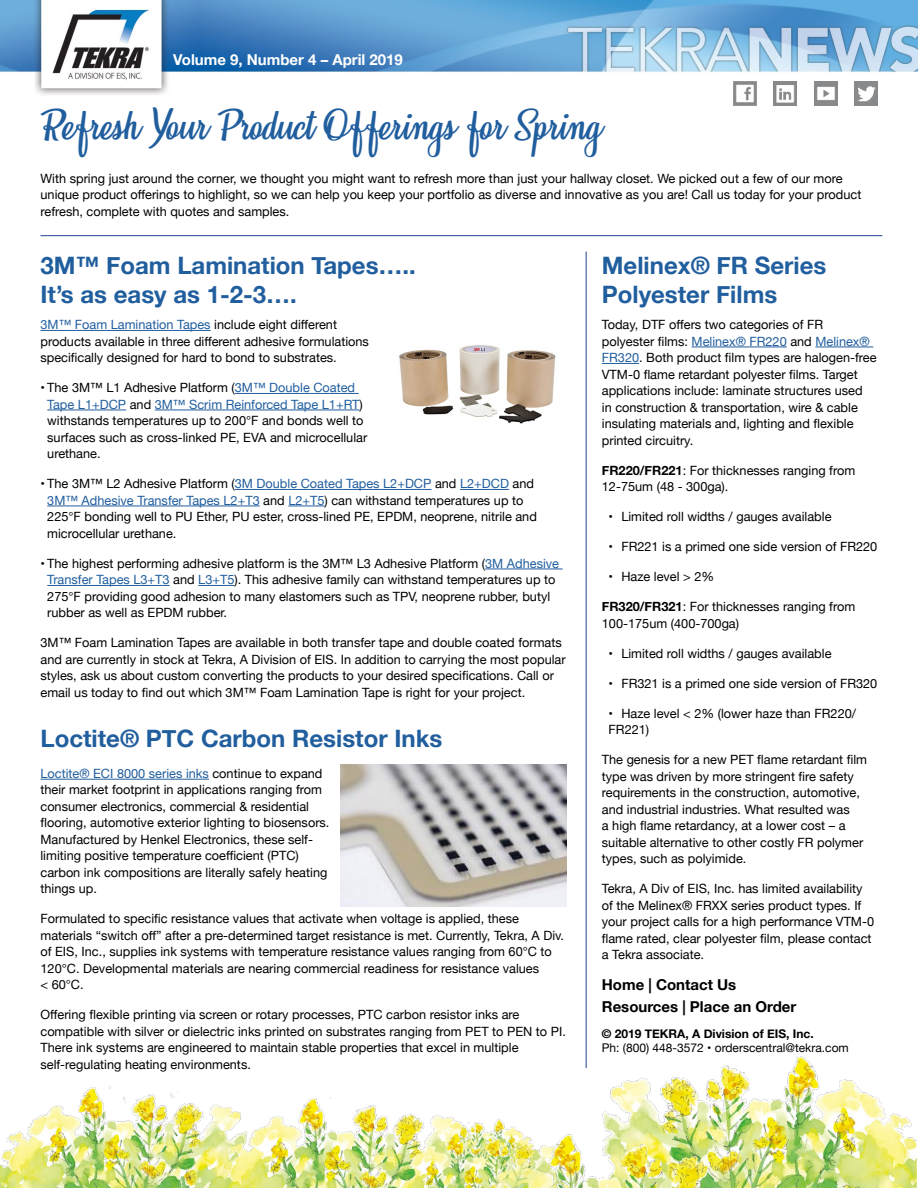
<style>
.page{position:relative;width:918px;height:1188px;background:#fff}
.page>*{position:absolute;margin:0;border:0;box-sizing:border-box;transform-origin:0 0}
.t1{font:36.3px "Honeymoon Personal Use";letter-spacing:-.02em;color:#215e9e}
.t2{font:700 24px/28.8px "Helvetica Neue";color:#215e9e}
.t3{font:700 15px/22.5px "Helvetica Neue";color:#000}
.t4{font:700 15px "Helvetica Neue";color:#fff}
.t5{font:12.75px/16.5px "Helvetica Neue";color:#000101}
.t6{font:700 12px/14.4px "Helvetica Neue";color:#000101}
.s1{color:#215e9e}
.s2{font-weight:700}
.s3{font-weight:400}
.s4{font-weight:400;color:#000}
</style>
<div class="page">
<img style="left:0;top:1086px;width:492px;height:102px">
<img style="left:492px;top:1057px;width:425px;height:131px">
<img style="left:0;top:0;width:918px;height:106px">
<img style="left:733px;top:82px;width:23px;height:24px">
<img style="left:774px;top:82px;width:23px;height:24px">
<img style="left:814px;top:82px;width:23px;height:24px">
<img style="left:855px;top:82px;width:22px;height:24px">
<hr style="left:586px;top:252px;width:1px;height:816px;background:#25408f">
<hr style="left:40px;top:330px;width:171px;height:1px;background:#215e9e">
<hr style="left:235px;top:393px;width:124px;height:1px;background:#215e9e">
<hr style="left:47px;top:410px;width:79px;height:1px;background:#215e9e">
<hr style="left:155px;top:410px;width:205px;height:1px;background:#215e9e">
<hr style="left:235px;top:489px;width:196px;height:1px;background:#215e9e">
<hr style="left:460px;top:489px;width:49px;height:1px;background:#215e9e">
<hr style="left:47px;top:506px;width:213px;height:1px;background:#215e9e">
<hr style="left:288px;top:506px;width:37px;height:1px;background:#215e9e">
<hr style="left:485px;top:569px;width:78px;height:1px;background:#215e9e">
<hr style="left:47px;top:585px;width:123px;height:1px;background:#215e9e">
<hr style="left:198px;top:585px;width:36px;height:1px;background:#215e9e">
<img style="left:399px;top:345px;width:157px;height:79px">
<hr style="left:40px;top:779px;width:169px;height:1px;background:#215e9e">
<img style="left:341px;top:764px;width:226px;height:143px">
<hr style="left:692px;top:347px;width:95px;height:1px;background:#215e9e">
<hr style="left:815px;top:347px;width:58px;height:1px;background:#215e9e">
<hr style="left:602px;top:363px;width:37px;height:1px;background:#215e9e">
<hr style="left:40px;top:235px;width:842px;height:1px;background:#25408f">
<p class="t4" style="left:173px;top:48px;width:231px">Volume 9, Number 4 – April 2019</p>
<h1 class="t1" style="left:40px;top:105px;width:562px">Refresh Your Product Offerings for Spring</h1>
<p class="t5" style="left:40px;top:171px;width:822px">With spring just around the corner, we thought you might want to refresh more than just your hallway closet. We picked out a few of our more unique product offerings to highlight, so we can help you keep your portfolio as diverse and innovative as you are! Call us today for your product refresh, complete with quotes and samples.</p>
<h2 class="t2" style="left:40px;top:252px;width:377px">3M™ Foam Lamination Tapes…..<br>It’s as easy as 1-2-3….</h2>
<p class="t5" style="left:40px;top:317px;width:330px"><span class="s1">3M™ Foam Lamination Tapes</span> include eight different products available in three different adhesive formulations specifically designed for hard to bond to substrates.</p>
<p class="t5" style="left:47px;top:380px;width:322px;text-indent:-7px">• The 3M™ L1 Adhesive Platform (<span class="s1">3M™ Double Coated Tape L1+DCP</span> and <span class="s1">3M™ Scrim Reinforced Tape L1+RT</span>) withstands temperatures up to 200°F and bonds well to surfaces such as cross-linked PE, EVA and microcellular urethane.</p>
<p class="t5" style="left:47px;top:476px;width:491px;text-indent:-7px">• The 3M™ L2 Adhesive Platform (<span class="s1">3M Double Coated Tapes L2+DCP</span> and <span class="s1">L2+DCD</span> and <span class="s1">3M™ Adhesive Transfer Tapes L2+T3</span> and <span class="s1">L2+T5</span>) can withstand temperatures up to 225°F bonding well to PU Ether, PU ester, cross-lined PE, EPDM, neoprene, nitrile and microcellular urethane.</p>
<p class="t5" style="left:47px;top:556px;width:513px;text-indent:-7px">• The highest performing adhesive platform is the 3M™ L3 Adhesive Platform (<span class="s1">3M Adhesive Transfer Tapes L3+T3</span> and <span class="s1">L3+T5</span>). This adhesive family can withstand temperatures up to 275°F providing good adhesion to many elastomers such as TPV, neoprene rubber, butyl rubber as well as EPDM rubber.</p>
<p class="t5" style="left:40px;top:635px;width:527px">3M™ Foam Lamination Tapes are available in both transfer tape and double coated formats and are currently in stock at Tekra, A Division of EIS. In addition to carrying the most popular styles, ask us about custom converting the products to your desired specifications. Call or email us today to find out which 3M™ Foam Lamination Tape is right for your project.</p>
<h2 class="t2" style="left:40px;top:725px;width:403px">Loctite® PTC Carbon Resistor Inks</h2>
<p class="t5" style="left:40px;top:766px;width:291px"><span class="s1">Loctite® ECI 8000 series inks</span> continue to expand their market footprint in applications ranging from consumer electronics, commercial &amp; residential flooring, automotive exterior lighting to biosensors.<br>Manufactured by Henkel Electronics, these self&shy;limiting positive temperature coefficient (PTC) carbon ink compositions are literally safely heating things up.</p>
<p class="t5" style="left:40px;top:911px;width:525px">Formulated to specific resistance values that activate when voltage is applied, these materials “switch off” after a pre-determined target resistance is met. Currently, Tekra, A Div. of EIS, Inc., supplies ink systems with temperature resistance values ranging from 60°C to 120°C. Developmental materials are nearing commercial readiness for resistance values<br>&lt; 60°C.</p>
<p class="t5" style="left:40px;top:1007px;width:527px">Offering flexible printing via screen or rotary processes, PTC carbon resistor inks are compatible with silver or dielectric inks printed on substrates ranging from PET to PEN to PI.<br>There ink systems are engineered to maintain stable properties that excel in multiple self-regulating heating environments.</p>
<h2 class="t2" style="left:602px;top:252px;width:226px">Melinex® FR Series<br>Polyester Films</h2>
<p class="t5" style="left:602px;top:317px;width:276px">Today, DTF offers two categories of FR polyester films: <span class="s1">Melinex® FR220</span> and <span class="s1">Melinex® FR320</span>. Both product film types are halogen-free VTM-0 flame retardant polyester films. Target applications include: laminate structures used<br>in construction &amp; transportation, wire &amp; cable insulating materials and, lighting and flexible printed circuitry.</p>
<p class="t5" style="left:602px;top:463px;width:255px"><span class="s2">FR220/FR221</span>: For thicknesses ranging from<br>12-75um (48 - 300ga).</p>
<p class="t5" style="left:609px;top:509px;width:224px">• Limited roll widths / gauges available</p>
<p class="t5" style="left:609px;top:539px;width:270px">• FR221 is a primed one side version of FR220</p>
<p class="t5" style="left:609px;top:569px;width:107px">• Haze level &gt; 2%</p>
<p class="t5" style="left:602px;top:599px;width:255px"><span class="s2">FR320/FR321</span>: For thicknesses ranging from<br>100-175um (400-700ga)</p>
<p class="t5" style="left:609px;top:646px;width:224px">• Limited roll widths / gauges available</p>
<p class="t5" style="left:609px;top:676px;width:270px">• FR321 is a primed one side version of FR320</p>
<p class="t5" style="left:609px;top:706px;width:249px">• Haze level &lt; 2% (lower haze than FR220/<br>FR221)</p>
<p class="t5" style="left:602px;top:752px;width:267px">The genesis for a new PET flame retardant film type was driven by more stringent fire safety requirements in the construction, automotive, and industrial industries. What resulted was<br>a high flame retardancy, at a lower cost – a suitable alternative to other costly FR polymer types, such as polyimide.</p>
<p class="t5" style="left:602px;top:881px;width:274px">Tekra, A Div of EIS, Inc. has limited availability of the Melinex® FRXX series product types. If your project calls for a high performance VTM-0 flame rated, clear polyester film, please contact a Tekra associate.</p>
<p class="t3" style="left:602px;top:974px;width:196px">Home | Contact Us<br>Resources | Place an Order</p>
<p class="t6" style="left:602px;top:1027px;width:248px">© 2019 TEKRA, A Division of EIS, Inc.<br><span class="s3">Ph: (800) 448-35</span><span class="s4">72 • orderscentral@tekra.com</span></p>
</div>
